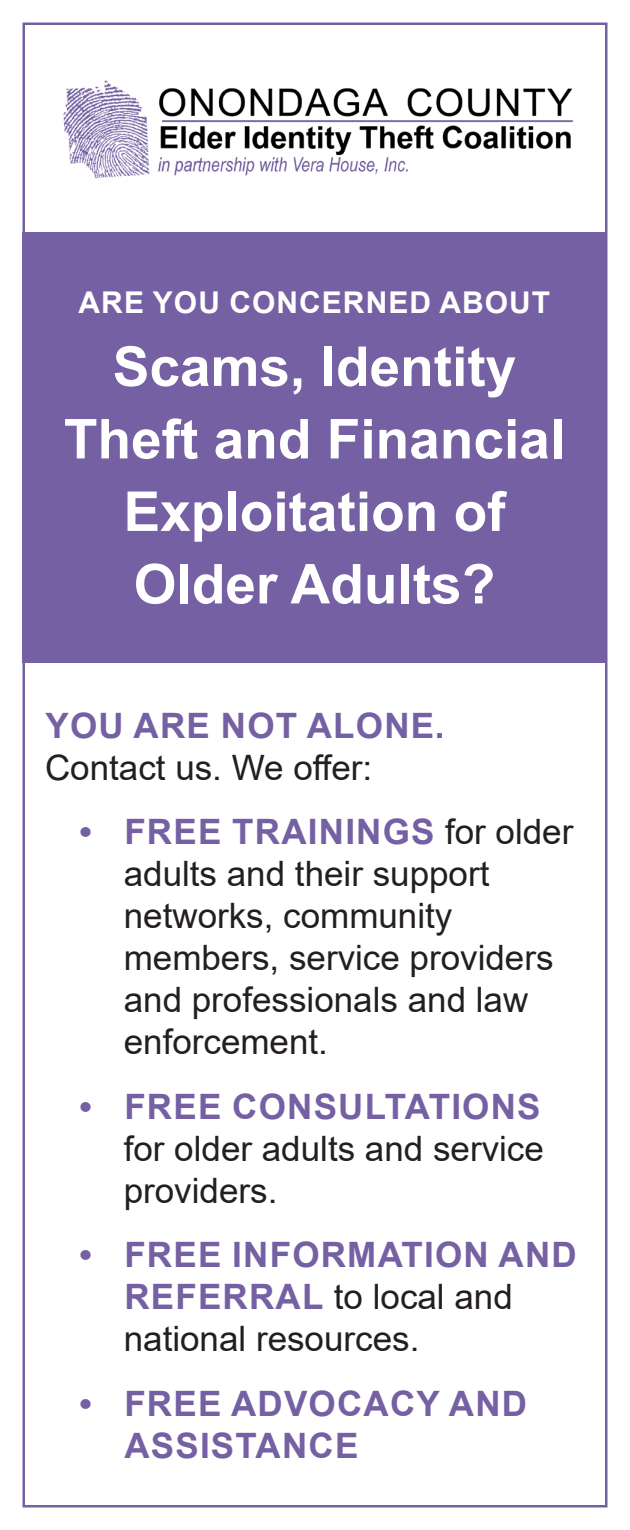
<style>
.page{position:relative;width:630px;height:1530px;background:#fff}
.page>*{position:absolute;margin:0;border:0;box-sizing:border-box;transform-origin:0 0}
.t1{font:700 55px/72.5px "Arial";color:#fff;text-align:center}
.t2{font:35px/42px "Arial";color:#231f20}
.t3{font:700 35px/42px "Arial";letter-spacing:.035em;color:#7460a2}
.t4{font:700 30px "Arial";letter-spacing:.035em;color:#fff}
.s1{font-weight:700;color:#7460a2}
</style>
<div class="page">
<img style="left:63px;top:80px;width:511px;height:99px">
<div style="left:22px;top:232px;width:584px;height:431px;background:#7460a2"></div>
<p class="t4" style="left:79px;top:282px;width:473px">ARE YOU CONCERNED ABOUT</p>
<p class="t1" style="left:64px;top:331px;width:503px">Scams, Identity<br>Theft and Financial<br>Exploitation of</p>
<p class="t1" style="left:134px;top:548px;width:363px">Older Adults?</p>
<p class="t3" style="left:46px;top:705px;width:400px">YOU ARE NOT ALONE.</p>
<p class="t2" style="left:45px;top:746px;width:329px">Contact us. We offer:</p>
<p class="t2" style="left:124px;top:811px;width:451px;text-indent:-44px"><span class="s1">• FREE TRAININGS</span> for older adults and their support networks, community members, service providers and professionals and law enforcement.</p>
<p class="t2" style="left:124px;top:1085px;width:422px;text-align:justify;text-indent:-44px"><span class="s1">• FREE CONSULTATIONS </span>for older adults and service providers.</p>
<p class="t2" style="left:124px;top:1234px;width:455px;text-indent:-44px"><span class="s1">• FREE INFORMATION AND<br>REFERRAL</span> to local and national resources.</p>
<p class="t3" style="left:124px;top:1383px;width:404px;text-indent:-45px">• FREE ADVOCACY AND<br>ASSISTANCE</p>
</div>
